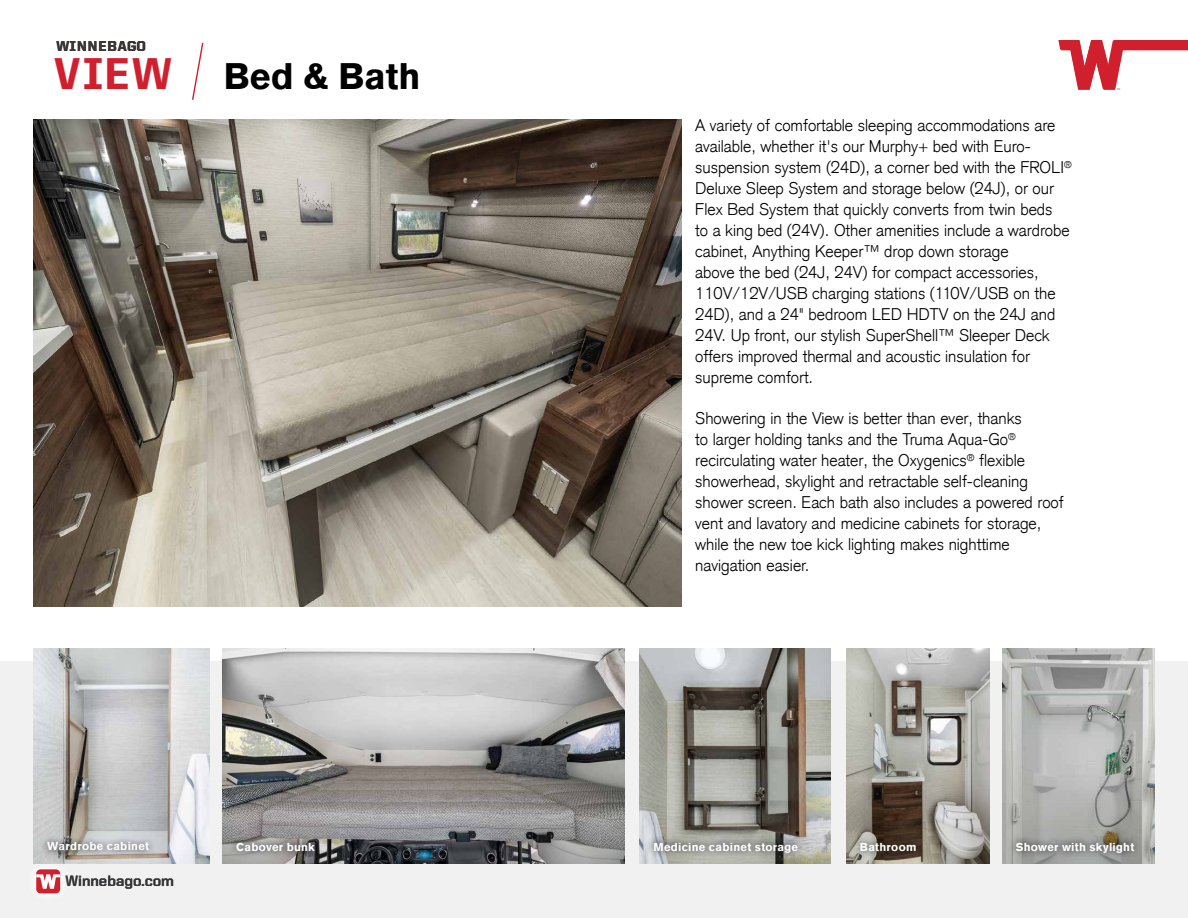
<style>
.page{position:relative;width:1188px;height:918px;background:#fff}
.page>*{position:absolute;margin:0;border:0;box-sizing:border-box;transform-origin:0 0}
.t1{font:900 36px "Akzidenz Grotesk CE";color:#000}
.t2{font:300 16.5px/21px "Akzidenz Grotesk CE";color:#000}
.t3{font:700 15px "United Sans Reg";color:#333}
.t4{font:800 14.4px "United Sans Reg";letter-spacing:.065em;color:#3d3a35}
.t5{font:900 11.25px "Akzidenz Grotesk CE";letter-spacing:.02em;color:#fff}
.s1{font-family:"United Sans Reg";font-weight:800;font-size:44.7px;color:#d0202e}
</style>
<div class="page">
<div style="left:0;top:661px;width:1188px;height:257px;background:#f1f1f2"></div>
<svg style="left:192px;top:42px;width:12px;height:58px"></svg>
<svg style="left:1058px;top:40px;width:130px;height:50px"></svg>
<img style="left:34px;top:648px;width:175px;height:216px">
<img style="left:34px;top:119px;width:648px;height:488px">
<img style="left:223px;top:648px;width:401px;height:216px">
<img style="left:846px;top:648px;width:144px;height:216px">
<img style="left:640px;top:648px;width:191px;height:216px">
<img style="left:1003px;top:648px;width:151px;height:216px">
<div style="left:40px;top:835px;width:117px;height:23px;background:#000;opacity:.75"></div>
<div style="left:229px;top:835px;width:93px;height:24px;background:#000;opacity:.75"></div>
<div style="left:853px;top:834px;width:71px;height:24px;background:#000;opacity:.75"></div>
<div style="left:646px;top:835px;width:160px;height:25px;background:#000;opacity:.75"></div>
<div style="left:1009px;top:835px;width:133px;height:25px;background:#000;opacity:.75"></div>
<div style="left:24px;top:858px;width:48px;height:47px;background:#fff;opacity:.75"></div>
<svg style="left:35px;top:868px;width:26px;height:27px"></svg>
<div style="left:36px;top:869px;width:24px;height:24px;background:#d0202e;border-radius:4px"></div>
<svg style="left:36px;top:874px;width:24px;height:15px"></svg>
<p class="t4" style="left:56px;top:39px;width:91px">WINNEBAGO</p>
<h1 class="t1" style="left:54px;top:52px;width:368px"><span class="s1">VIEW</span> Bed &amp; Bath</h1>
<p class="t2" style="left:695px;top:115px;width:378px">A variety of comfortable sleeping accommodations are available, whether it's our Murphy+ bed with Euro&shy;suspension system (24D), a corner bed with the FROLI<sup>® </sup>Deluxe Sleep System and storage below (24J), or our Flex Bed System that quickly converts from twin beds<br>to a king bed (24V). Other amenities include a wardrobe cabinet, Anything Keeper™ drop down storage<br>above the bed (24J, 24V) for compact accessories, 110V/12V/USB charging stations (110V/USB on the 24D), and a 24" bedroom LED HDTV on the 24J and 24V. Up front, our stylish SuperShell™ Sleeper Deck offers improved thermal and acoustic insulation for supreme comfort.</p>
<p class="t2" style="left:695px;top:408px;width:370px">Showering in the View is better than ever, thanks<br>to larger holding tanks and the Truma Aqua-Go<sup>® </sup>recirculating water heater, the Oxygenics<sup>®</sup> flexible showerhead, skylight and retractable self-cleaning shower screen. Each bath also includes a powered roof vent and lavatory and medicine cabinets for storage, while the new toe kick lighting makes nighttime navigation easier.</p>
<p class="t5" style="left:47px;top:839px;width:103px">Wardrobe cabinet</p>
<p class="t5" style="left:236px;top:839px;width:80px">Cabover bunk</p>
<p class="t5" style="left:653px;top:839px;width:146px">Medicine cabinet storage</p>
<p class="t5" style="left:860px;top:839px;width:58px">Bathroom</p>
<p class="t5" style="left:1016px;top:839px;width:120px">Shower with skylight</p>
<p class="t3" style="left:66px;top:872px;width:110px">Winnebago.com</p>
</div>
